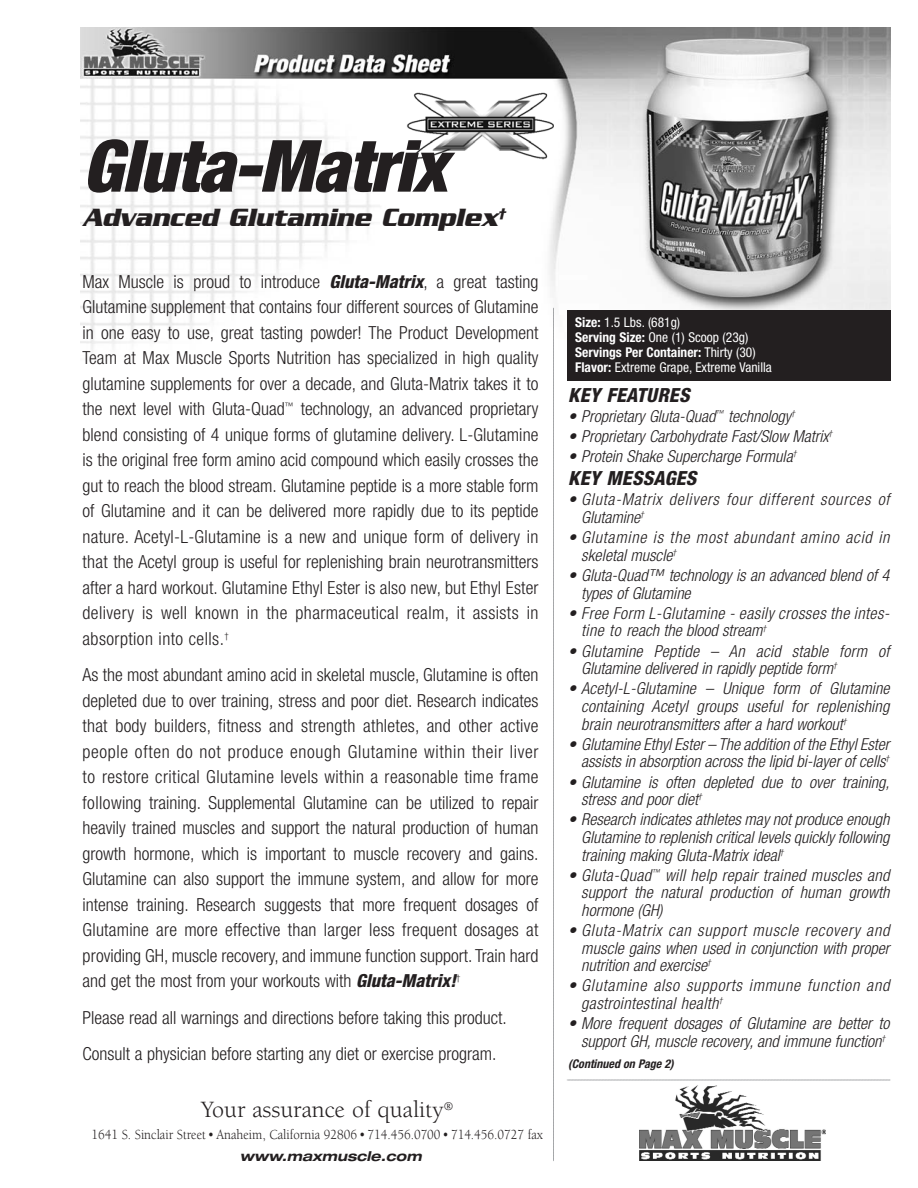
<style>
.page{position:relative;width:918px;height:1188px;background:#fff}
.page>*{position:absolute;margin:0;border:0;box-sizing:border-box;transform-origin:0 0}
.t1{font:italic 900 condensed 72px "Helvetica Neue";color:#231f20}
.t2{font:italic 700 27px "Serpentine";color:#231f20;scale:.9 1}
.t3{font:24px "Berkeley";color:#231f20}
.t4{font:italic 800 condensed 19.5px "Helvetica Neue";letter-spacing:.015em;color:#231f20}
.t5{font:300 condensed 18px/25.5px "Helvetica Neue";color:#231f20;text-align:justify}
.t6{font:italic 300 condensed 16.5px/17.5px "Helvetica Neue";color:#231f20}
.t7{font:14.25px "Berkeley";color:#231f20;scale:.9 1}
.t8{font:condensed 13.5px/15px "Helvetica Neue";color:#fff}
.t9{font:italic 700 expanded 13.5px "Helvetica Neue";color:#231f20}
.t10{font:italic 700 condensed 12px "Helvetica Neue";color:#231f20}
.s1{font-weight:800;font-style:italic}
.s2{font-weight:700}
</style>
<div class="page">
<img style="left:81px;top:27px;width:810px;height:323px">
<img style="left:405px;top:85px;width:149px;height:81px">
<img style="left:640px;top:1085px;width:185px;height:75px">
<svg style="left:553px;top:307px;width:1px;height:854px"></svg>
<svg style="left:567px;top:1080px;width:324px;height:1px"></svg>
<div style="left:567px;top:310px;width:324px;height:71px;background:#231f20"></div>
<h1 class="t1" style="left:82px;top:140px;width:380px">Gluta-Matrix</h1>
<h2 class="t2" style="left:82px;top:208px;width:475px">Advanced Glutamine Complex<sup>†</sup></h2>
<p class="t5" style="left:82px;top:270px;width:458px">Max Muscle is proud to introduce <span class="s1">Gluta-Matrix</span>, a great tasting Glutamine supplement that contains four different sources of Glutamine in one easy to use, great tasting powder! The Product Development Team at Max Muscle Sports Nutrition has specialized in high quality glutamine supplements for over a decade, and Gluta-Matrix takes it to the next level with Gluta-Quad<sup>™</sup> technology, an advanced proprietary blend consisting of 4 unique forms of glutamine delivery. L-Glutamine is the original free form amino acid compound which easily crosses the gut to reach the blood stream. Glutamine peptide is a more stable form of Glutamine and it can be delivered more rapidly due to its peptide nature. Acetyl-L-Glutamine is a new and unique form of delivery in that the Acetyl group is useful for replenishing brain neurotransmitters after a hard workout. Glutamine Ethyl Ester is also new, but Ethyl Ester delivery is well known in the pharmaceutical realm, it assists in absorption into cells.<sup>†</sup></p>
<p class="t5" style="left:82px;top:664px;width:458px">As the most abundant amino acid in skeletal muscle, Glutamine is often depleted due to over training, stress and poor diet. Research indicates that body builders, fitness and strength athletes, and other active people often do not produce enough Glutamine within their liver to restore critical Glutamine levels within a reasonable time frame following training. Supplemental Glutamine can be utilized to repair heavily trained muscles and support the natural production of human growth hormone, which is important to muscle recovery and gains.<br>Glutamine can also support the immune system, and allow for more intense training. Research suggests that more frequent dosages of Glutamine are more effective than larger less frequent dosages at providing GH, muscle recovery, and immune function support. Train hard and get the most from your workouts with <span class="s1">Gluta-Matrix!</span><sup>†</sup></p>
<p class="t5" style="left:82px;top:1001px;width:426px;line-height:36.3px">Please read all warnings and directions before taking this product.<br>Consult a physician before starting any diet or exercise program.</p>
<h3 class="t3" style="left:201px;top:1101px;width:254px">Your assurance of quality<sup>®</sup></h3>
<p class="t9" style="left:240px;top:1151px;width:186px">www.maxmuscle.com</p>
<p class="t7" style="left:91px;top:1129px;width:503px">1641 S. Sinclair Street • Anaheim, California 92806 • 714.456.0700 • 714.456.0727 fax</p>
<p class="t8" style="left:575px;top:316px;width:198px"><span class="s2">Size:</span> 1.5 Lbs. (681g)<br><span class="s2">Serving Size:</span> One (1) Scoop (23g)<br><span class="s2">Servings Per Container:</span> Thirty (30)<br><span class="s2">Flavor:</span> Extreme Grape, Extreme Vanilla</p>
<p class="t4" style="left:568px;top:388px;width:126px">KEY FEATURES</p>
<p class="t6" style="left:568px;top:408px;width:230px">• Proprietary Gluta-Quad<sup>™</sup> technology<sup>†</sup></p>
<p class="t6" style="left:568px;top:428px;width:267px">• Proprietary Carbohydrate Fast/Slow Matrix<sup>†</sup></p>
<p class="t6" style="left:568px;top:448px;width:231px">• Protein Shake Supercharge Formula<sup>†</sup></p>
<p class="t4" style="left:568px;top:471px;width:133px">KEY MESSAGES</p>
<p class="t6" style="left:581px;top:492px;width:310px;text-indent:-13px">• Gluta-Matrix delivers four different sources of<br>Glutamine<sup>†</sup></p>
<p class="t6" style="left:581px;top:530px;width:313px;text-indent:-13px">• Glutamine is the most abundant amino acid in skeletal muscle<sup>†</sup></p>
<p class="t6" style="left:581px;top:568px;width:313px;text-indent:-13px">• Gluta-Quad™ technology is an advanced blend of 4 types of Glutamine</p>
<p class="t6" style="left:581px;top:606px;width:313px;text-indent:-13px">• Free Form L-Glutamine - easily crosses the intes&shy;tine to reach the blood stream<sup>†</sup></p>
<p class="t6" style="left:581px;top:643px;width:310px;text-indent:-13px">• Glutamine Peptide – An acid stable form of<br>Glutamine delivered in rapidly peptide form<sup>†</sup></p>
<p class="t6" style="left:581px;top:681px;width:313px;text-align:justify;text-indent:-13px">• Acetyl-L-Glutamine – Unique form of Glutamine containing Acetyl groups useful for replenishing brain neurotransmitters after a hard workout<sup>†</sup></p>
<p class="t6" style="left:568px;top:737px;width:326px;text-align:right">• Glutamine EthylEster– The addition of the EthylEster assists in absorption across the lipid bi-layerof cells<sup>†</sup></p>
<p class="t6" style="left:581px;top:774px;width:313px;text-indent:-13px">• Glutamine is often depleted due to over training, stress and poor diet<sup>†</sup></p>
<p class="t6" style="left:581px;top:812px;width:313px;text-align:justify;text-indent:-13px">• Research indicates athletes may notproduce enough Glutamine to replenish criticallevels quickly following training making Gluta-Matrix ideal<sup>†</sup></p>
<p class="t6" style="left:581px;top:868px;width:313px;text-align:justify;text-indent:-13px">• Gluta-Quad<sup>™</sup> will help repair trained muscles and support the natural production of human growth hormone (GH)</p>
<p class="t6" style="left:581px;top:923px;width:313px;text-align:justify;text-indent:-13px">• Gluta-Matrix can support muscle recovery and muscle gains when used in conjunction with proper nutrition and exercise<sup>†</sup></p>
<p class="t6" style="left:581px;top:978px;width:313px;text-indent:-13px">• Glutamine also supports immune function and gastrointestinal health<sup>†</sup></p>
<p class="t6" style="left:568px;top:1016px;width:326px;text-align:center">• More frequent dosages of Glutamine are better to support GH, muscle recovery, and immune function<sup>†</sup></p>
<p class="t10" style="left:568px;top:1059px;width:107px">(Continued on Page 2)</p>
</div>
